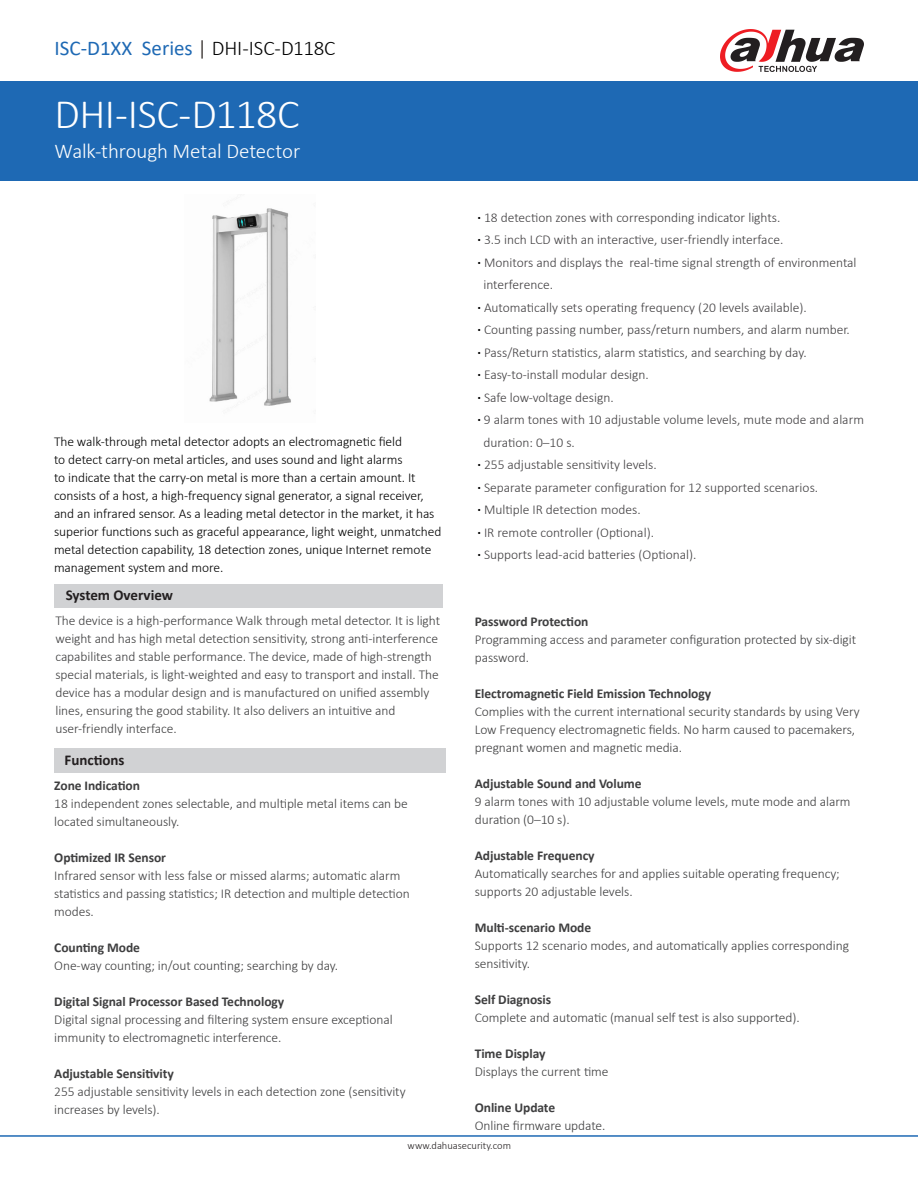
<style>
.page{position:relative;width:918px;height:1188px;background:#fff}
.page>*{position:absolute;margin:0;border:0;box-sizing:border-box;transform-origin:0 0}
.t1{font:300 42px "Calibri";letter-spacing:-.015em;color:#fff}
.t2{font:21px "Calibri";color:#1e69b4}
.t3{font:300 21px "Calibri";letter-spacing:-.01em;color:#fff}
.t4{font:700 15px "Calibri";color:#231f20}
.t5{font:300 13.5px/18px "Calibri";letter-spacing:-.005em;color:#3e3e3f}
.t6{font:300 13.5px "Calibri";color:#413f41}
.t7{font:300 13.5px/18px "Calibri";letter-spacing:-.005em;color:#000}
.t8{font:700 13.5px "Calibri";letter-spacing:-.005em;color:#3e3e3f}
.t9{font:300 10.5px "Calibri";color:#231f20}
.s1{font-weight:300;color:#1b1513}
.s2{font-weight:300;color:#000}
.s3{font-weight:700;color:#000}
</style>
<div class="page">
<div style="left:0;top:81px;width:918px;height:100px;background:#1e69b4"></div>
<img style="left:209px;top:208px;width:82px;height:198px">
<div style="left:55px;top:748px;width:391px;height:25px;background:#d1d2d4"></div>
<hr style="left:0;top:1135px;width:918px;height:2px;background:#1e69b4">
<svg style="left:720px;top:29px;width:144px;height:43px"></svg>
<div style="left:54px;top:584px;width:389px;height:24px;background:#d1d2d4"></div>
<p class="t2" style="left:55px;top:34px;width:282px">ISC-D1XX Series <span class="s1">|</span> <span class="s2">DHI-ISC-D118C</span></p>
<p class="t1" style="left:55px;top:88px;width:246px">DHI-ISC-D118C</p>
<p class="t3" style="left:55px;top:138px;width:247px">Walk-through Metal Detector</p>
<p class="t7" style="left:54px;top:433px;width:389px">The walk-through metal detector adopts an electromagnetic field<br>to detect carry-on metal articles, and uses sound and light alarms<br>to indicate that the carry-on metal is more than a certain amount. It consists of a host, a high-frequency signal generator, a signal receiver, and an infrared sensor. As a leading metal detector in the market, it has superior functions such as graceful appearance, light weight, unmatched metal detection capability, 18 detection zones, unique Internet remote management system and more.</p>
<p class="t4" style="left:66px;top:585px;width:109px">System Overview</p>
<p class="t5" style="left:56px;top:611px;width:386px">The device is a high-performance Walk through metal detector. It is light weight and has high metal detection sensitivity, strong anti-interference capabilites and stable performance. The device, made of high-strength special materials, is light-weighted and easy to transport and install. The device has a modular design and is manufactured on unified assembly lines, ensuring the good stability. It also delivers an intuitive and user-friendly interface.</p>
<p class="t4" style="left:64px;top:749px;width:62px">Functions</p>
<p class="t8" style="left:54px;top:776px;width:87px">Zone Indication</p>
<p class="t5" style="left:54px;top:795px;width:355px">18 independent zones selectable, and multiple metal items can be located simultaneously.</p>
<p class="t8" style="left:54px;top:848px;width:113px">Optimized IR Sensor</p>
<p class="t5" style="left:54px;top:867px;width:357px">Infrared sensor with less false or missed alarms; automatic alarm statistics and passing statistics; IR detection and multiple detection modes.</p>
<p class="t8" style="left:54px;top:938px;width:87px">Counting Mode</p>
<p class="t5" style="left:54px;top:957px;width:285px">One-way counting; in/out counting; searching by day.</p>
<p class="t8" style="left:54px;top:992px;width:232px">Digital Signal Processor Based Technology</p>
<p class="t5" style="left:54px;top:1011px;width:340px">Digital signal processing and filtering system ensure exceptional immunity to electromagnetic interference.</p>
<p class="t8" style="left:54px;top:1064px;width:121px">Adjustable Sensitivity</p>
<p class="t5" style="left:54px;top:1083px;width:353px">255 adjustable sensitivity levels in each detection zone (sensitivity increases by levels).</p>
<p class="t6" style="left:477px;top:209px;width:305px"><span class="s3">·</span> 18 detection zones with corresponding indicator lights.</p>
<p class="t6" style="left:477px;top:232px;width:308px"><span class="s3">·</span> 3.5 inch LCD with an interactive, user-friendly interface.</p>
<p class="t6" style="left:477px;top:254px;width:381px"><span class="s3">·</span> Monitors and displays the real-time signal strength of environmental</p>
<p class="t6" style="left:483px;top:277px;width:71px">interference.</p>
<p class="t6" style="left:477px;top:299px;width:331px"><span class="s3">·</span> Automatically sets operating frequency (20 levels available).</p>
<p class="t6" style="left:477px;top:322px;width:374px"><span class="s3">·</span> Counting passing number, pass/return numbers, and alarm number.</p>
<p class="t6" style="left:477px;top:344px;width:331px"><span class="s3">·</span> Pass/Return statistics, alarm statistics, and searching by day.</p>
<p class="t6" style="left:477px;top:367px;width:173px"><span class="s3">·</span> Easy-to-install modular design.</p>
<p class="t6" style="left:477px;top:389px;width:138px"><span class="s3">·</span> Safe low-voltage design.</p>
<p class="t6" style="left:477px;top:412px;width:388px"><span class="s3">·</span> 9 alarm tones with 10 adjustable volume levels, mute mode and alarm</p>
<p class="t6" style="left:483px;top:434px;width:93px">duration: 0–10 s.</p>
<p class="t6" style="left:477px;top:457px;width:181px"><span class="s3">·</span> 255 adjustable sensitivity levels.</p>
<p class="t6" style="left:477px;top:479px;width:342px"><span class="s3">·</span> Separate parameter configuration for 12 supported scenarios.</p>
<p class="t6" style="left:477px;top:502px;width:165px"><span class="s3">·</span> Multiple IR detection modes.</p>
<p class="t6" style="left:477px;top:524px;width:178px"><span class="s3">·</span> IR remote controller (Optional).</p>
<p class="t6" style="left:477px;top:547px;width:221px"><span class="s3">·</span> Supports lead-acid batteries (Optional).</p>
<p class="t8" style="left:475px;top:612px;width:115px">Password Protection</p>
<p class="t5" style="left:475px;top:630px;width:383px">Programming access and parameter configuration protected by six-digit password.</p>
<p class="t8" style="left:475px;top:684px;width:238px">Electromagnetic Field Emission Technology</p>
<p class="t5" style="left:475px;top:702px;width:386px">Complies with the current international security standards by using Very<br>Low Frequency electromagnetic fields. No harm caused to pacemakers, pregnant women and magnetic media.</p>
<p class="t8" style="left:475px;top:774px;width:168px">Adjustable Sound and Volume</p>
<p class="t5" style="left:475px;top:792px;width:377px">9 alarm tones with 10 adjustable volume levels, mute mode and alarm duration (0–10 s).</p>
<p class="t8" style="left:475px;top:846px;width:121px">Adjustable Frequency</p>
<p class="t5" style="left:475px;top:864px;width:367px">Automatically searches for and applies suitable operating frequency; supports 20 adjustable levels.</p>
<p class="t8" style="left:475px;top:918px;width:118px">Multi-scenario Mode</p>
<p class="t5" style="left:475px;top:936px;width:376px">Supports 12 scenario modes, and automatically applies corresponding sensitivity.</p>
<p class="t8" style="left:475px;top:990px;width:78px">Self Diagnosis</p>
<p class="t5" style="left:475px;top:1008px;width:327px">Complete and automatic (manual self test is also supported).</p>
<p class="t8" style="left:475px;top:1044px;width:72px">Time Display</p>
<p class="t5" style="left:475px;top:1062px;width:135px">Displays the current time</p>
<p class="t8" style="left:475px;top:1098px;width:82px">Online Update</p>
<p class="t5" style="left:475px;top:1116px;width:132px">Online firmware update.</p>
<p class="t9" style="left:408px;top:1139px;width:105px">www.dahuasecurity.com</p>
</div>
